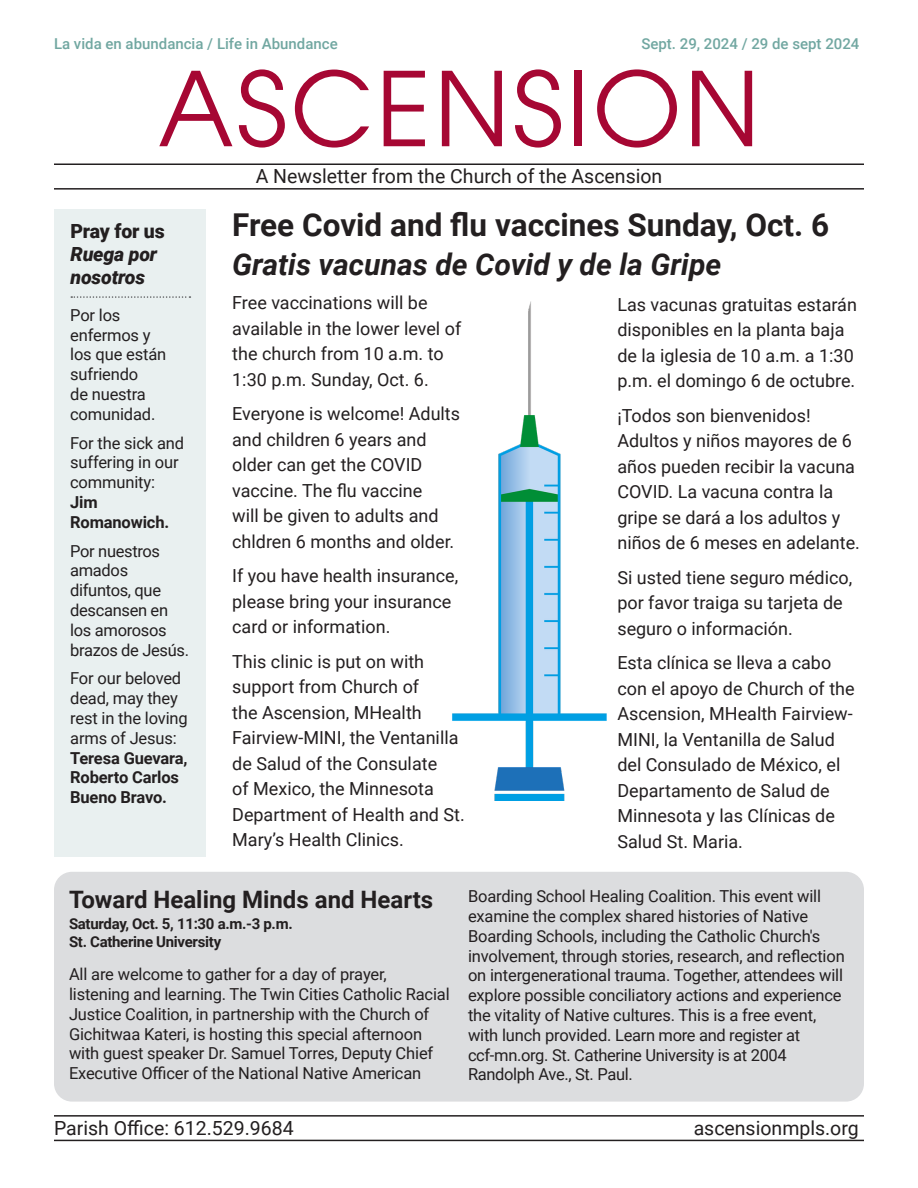
<style>
.page{position:relative;width:918px;height:1188px;background:#fff}
.page>*{position:absolute;margin:0;border:0;box-sizing:border-box;transform-origin:0 0}
.t1{font:102px "ITC Avant Garde Pro";letter-spacing:.03em;color:#a60733}
.t2{font:700 31.5px "Roboto";color:#231f20}
.t3{font:italic 700 30px "Roboto";color:#231f20}
.t4{font:700 24px "Roboto";color:#231f20}
.t5{font:19.5px "Roboto";color:#231f20}
.t6{font:italic 900 19.5px/23.4px "Roboto";letter-spacing:-.01em;color:#231f20}
.t7{font:18px/25.5px "Roboto";color:#231f20}
.t8{font:16.5px/19.8px "Roboto";letter-spacing:-.01em;color:#231f20}
.t9{font:500 15px "Roboto";color:#71a7a1}
.t10{font:700 15px/18px "Roboto";letter-spacing:-.02em;color:#231f20}
.s1{font-style:normal}
.s2{font-weight:700}
</style>
<div class="page">
<div style="left:54px;top:872px;width:810px;height:230px;background:#dcdddf;border-radius:18px"></div>
<hr style="left:54px;top:164px;width:810px;height:1px;background:#231f20">
<hr style="left:54px;top:188px;width:810px;height:2px;background:#231f20">
<div style="left:54px;top:209px;width:151px;height:647px;background:#e9f0f0"></div>
<svg style="left:71px;top:296px;width:119px;height:2px"></svg>
<hr style="left:54px;top:1115px;width:810px;height:2px;background:#231f20">
<hr style="left:54px;top:1140px;width:810px;height:1px;background:#231f20">
<img style="left:452px;top:301px;width:155px;height:500px">
<p class="t9" style="left:54px;top:33px;width:285px">La vida en abundancia / Life in Abundance</p>
<p class="t9" style="left:641px;top:33px;width:220px">Sept. 29, 2024 / 29 de sept 2024</p>
<p class="t1" style="left:158px;top:46px;width:603px">ASCENSION</p>
<p class="t5" style="left:256px;top:163px;width:408px">A Newsletter from the Church of the Ascension</p>
<p class="t6" style="left:70px;top:218px;width:96px"><span class="s1">Pray for us<br></span>Ruega por nosotros</p>
<p class="t8" style="left:70px;top:304px;width:98px">Por los enfermos y los que están sufriendo<br>de nuestra comunidad.</p>
<p class="t8" style="left:70px;top:432px;width:115px">For the sick and suffering in our community:<br><span class="s2">Jim<br>Romanowich.</span></p>
<p class="t8" style="left:70px;top:540px;width:120px">Por nuestros amados difuntos, que descansen en los amorosos brazos de Jesús.</p>
<p class="t8" style="left:70px;top:668px;width:119px">For our beloved dead, may they rest in the loving arms of Jesus:<br><span class="s2">Teresa Guevara,<br>Roberto Carlos<br>Bueno Bravo.</span></p>
<p class="t2" style="left:232px;top:203px;width:599px">Free Covid and flu vaccines Sunday, Oct. 6</p>
<p class="t3" style="left:232px;top:243px;width:491px">Gratis vacunas de Covid y de la Gripe</p>
<p class="t7" style="left:232px;top:289px;width:231px">Free vaccinations will be available in the lower level of the church from 10 a.m. to<br>1:30 p.m. Sunday, Oct. 6.</p>
<p class="t7" style="left:232px;top:400px;width:229px">Everyone is welcome! Adults and children 6 years and older can get the COVID vaccine. The flu vaccine<br>will be given to adults and chldren 6 months and older.</p>
<p class="t7" style="left:232px;top:562px;width:228px">If you have health insurance, please bring your insurance card or information.</p>
<p class="t7" style="left:232px;top:648px;width:234px">This clinic is put on with support from Church of<br>the Ascension, MHealth<br>Fairview-MINI, the Ventanilla de Salud of the Consulate<br>of Mexico, the Minnesota<br>Department of Health and St.<br>Mary’s Health Clinics.</p>
<p class="t7" style="left:617px;top:291px;width:241px">Las vacunas gratuitas estarán disponibles en la planta baja de la iglesia de 10 a.m. a 1:30 p.m. el domingo 6 de octubre.</p>
<p class="t7" style="left:617px;top:402px;width:244px">¡Todos son bienvenidos!<br>Adultos y niños mayores de 6 años pueden recibir la vacuna<br>COVID. La vacuna contra la gripe se dará a los adultos y niños de 6 meses en adelante.</p>
<p class="t7" style="left:617px;top:564px;width:236px">Si usted tiene seguro médico, por favor traiga su tarjeta de seguro o información.</p>
<p class="t7" style="left:617px;top:649px;width:239px">Esta clínica se lleva a cabo con el apoyo de Church of the<br>Ascension, MHealth Fairview-<br>MINI, la Ventanilla de Salud del Consulado de México, el<br>Departamento de Salud de<br>Minnesota y las Clínicas de<br>Salud St. Maria.</p>
<p class="t4" style="left:69px;top:882px;width:366px">Toward Healing Minds and Hearts</p>
<p class="t10" style="left:69px;top:914px;width:225px">Saturday, Oct. 5, 11:30 a.m.-3 p.m.<br>St. Catherine University</p>
<p class="t8" style="left:69px;top:964px;width:382px">All are welcome to gather for a day of prayer, listening and learning. The Twin Cities Catholic Racial Justice Coalition, in partnership with the Church of Gichitwaa Kateri, is hosting this special afternoon with guest speaker Dr. Samuel Torres, Deputy Chief Executive Officer of the National Native American</p>
<p class="t8" style="left:468px;top:886px;width:378px">Boarding School Healing Coalition. This event will examine the complex shared histories of Native Boarding Schools, including the Catholic Church's involvement, through stories, research, and reflection on intergenerational trauma. Together, attendees will explore possible conciliatory actions and experience the vitality of Native cultures. This is a free event, with lunch provided. Learn more and register at ccf-mn.org. St. Catherine University is at 2004<br>Randolph Ave., St. Paul.</p>
<p class="t5" style="left:54px;top:1114px;width:241px">Parish Office: 612.529.9684</p>
<p class="t5" style="left:694px;top:1114px;width:167px">ascensionmpls.org</p>
</div>
